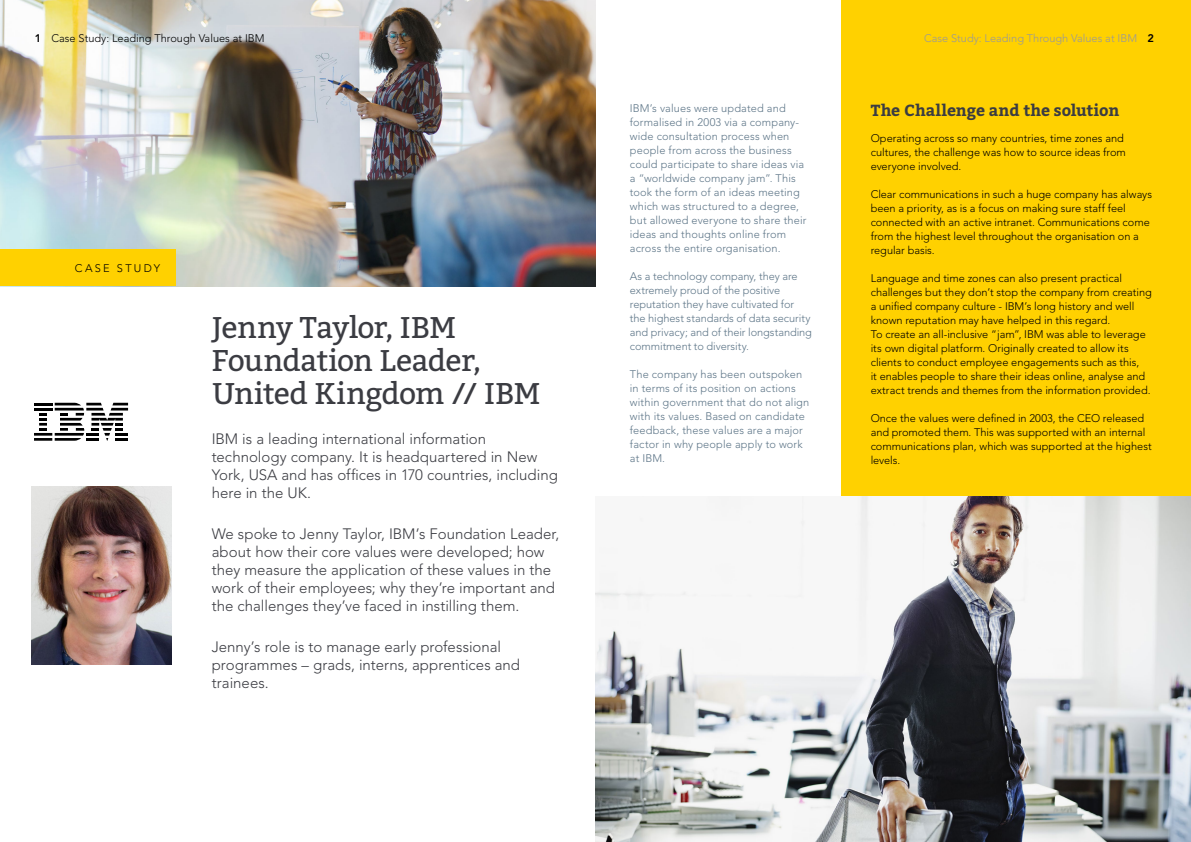
<style>
.page{position:relative;width:1191px;height:842px;background:#fff}
.page>*{position:absolute;margin:0;border:0;box-sizing:border-box;transform-origin:0 0}
.t1{font:30px/33px "Bitter";letter-spacing:-.025em;color:#3b3c42}
.t2{font:700 16px "Bitter";letter-spacing:-.005em;color:#3b3c42}
.t3{font:300 15px/18px "Avenir LT Std";color:#3b3c42}
.t4{font:300 11px/14px "Avenir LT Std";letter-spacing:-.005em;color:#000}
.t5{font:300 11px/14px "Avenir LT Std";letter-spacing:.01em;color:#5e7688}
.t6{font:300 11px/14px "Avenir LT Std";letter-spacing:-.01em;color:#5e7688}
.t7{font:300 11px "Avenir LT Std";color:#999}
.t8{font:300 11px "Avenir LT Std";letter-spacing:.205em;color:#000}
.s1{font-weight:800}
.s2{font-weight:800;color:#000}
</style>
<div class="page">
<img style="left:0;top:0;width:595px;height:286px">
<svg style="left:34px;top:403px;width:94px;height:38px"></svg>
<hr style="left:34px;top:438px;width:18px;height:3px;background:#000">
<div style="left:0;top:249px;width:175px;height:37px;background:#ffd100"></div>
<div style="left:841px;top:0;width:350px;height:500px;background:#ffd100"></div>
<img style="left:595px;top:496px;width:596px;height:346px">
<img style="left:32px;top:486px;width:139px;height:178px">
<p class="t4" style="left:35px;top:31px;width:231px"><span class="s1">1</span> Case Study: Leading Through Values at IBM</p>
<p class="t7" style="left:924px;top:32px;width:231px">Case Study: Leading Through Values at IBM <span class="s2">2</span></p>
<p class="t8" style="left:75px;top:261px;width:87px">CASE STUDY</p>
<h1 class="t1" style="left:212px;top:311px;width:330px">Jenny Taylor, IBM<br>Foundation Leader,<br>United Kingdom // IBM</h1>
<h3 class="t3" style="left:212px;top:430px;width:347px">IBM is a leading international information technology company. It is headquartered in New York, USA and has offices in 170 countries, including here in the UK.</h3>
<p class="t3" style="left:212px;top:525px;width:349px">We spoke to Jenny Taylor, IBM’s Foundation Leader, about how their core values were developed; how they measure the application of these values in the work of their employees; why they’re important and the challenges they’ve faced in instilling them.</p>
<h3 class="t3" style="left:212px;top:637px;width:310px">Jenny’s role is to manage early professional programmes – grads, interns, apprentices and trainees.</h3>
<p class="t5" style="left:630px;top:101px;width:178px">IBM’s values were updated and formalised in 2003 via a company&shy;wide consultation process when people from across the business could participate to share ideas via a “worldwide company jam”. This took the form of an ideas meeting which was structured to a degree, but allowed everyone to share their ideas and thoughts online from across the entire organisation.</p>
<p class="t6" style="left:630px;top:269px;width:183px">As a technology company, they are extremely proud of the positive reputation they have cultivated for the highest standards of data security and privacy; and of their longstanding commitment to diversity.</p>
<p class="t5" style="left:630px;top:367px;width:181px">The company has been outspoken in terms of its position on actions within government that do not align with its values. Based on candidate feedback, these values are a major factor in why people apply to work at IBM.</p>
<h2 class="t2" style="left:870px;top:100px;width:250px">The Challenge and the solution</h2>
<p class="t4" style="left:870px;top:131px;width:257px">Operating across so many countries, time zones and cultures, the challenge was how to source ideas from everyone involved.</p>
<p class="t4" style="left:870px;top:187px;width:283px">Clear communications in such a huge company has always been a priority, as is a focus on making sure staff feel connected with an active intranet. Communications come from the highest level throughout the organisation on a regular basis.</p>
<p class="t4" style="left:870px;top:271px;width:283px">Language and time zones can also present practical challenges but they don’t stop the company from creating a unified company culture - IBM’s long history and well known reputation may have helped in this regard.<br>To create an all-inclusive “jam”, IBM was able to leverage its own digital platform. Originally created to allow its clients to conduct employee engagements such as this,<br>it enables people to share their ideas online, analyse and extract trends and themes from the information provided.</p>
<p class="t4" style="left:870px;top:411px;width:283px">Once the values were defined in 2003, the CEO released and promoted them. This was supported with an internal communications plan, which was supported at the highest levels.</p>
</div>
